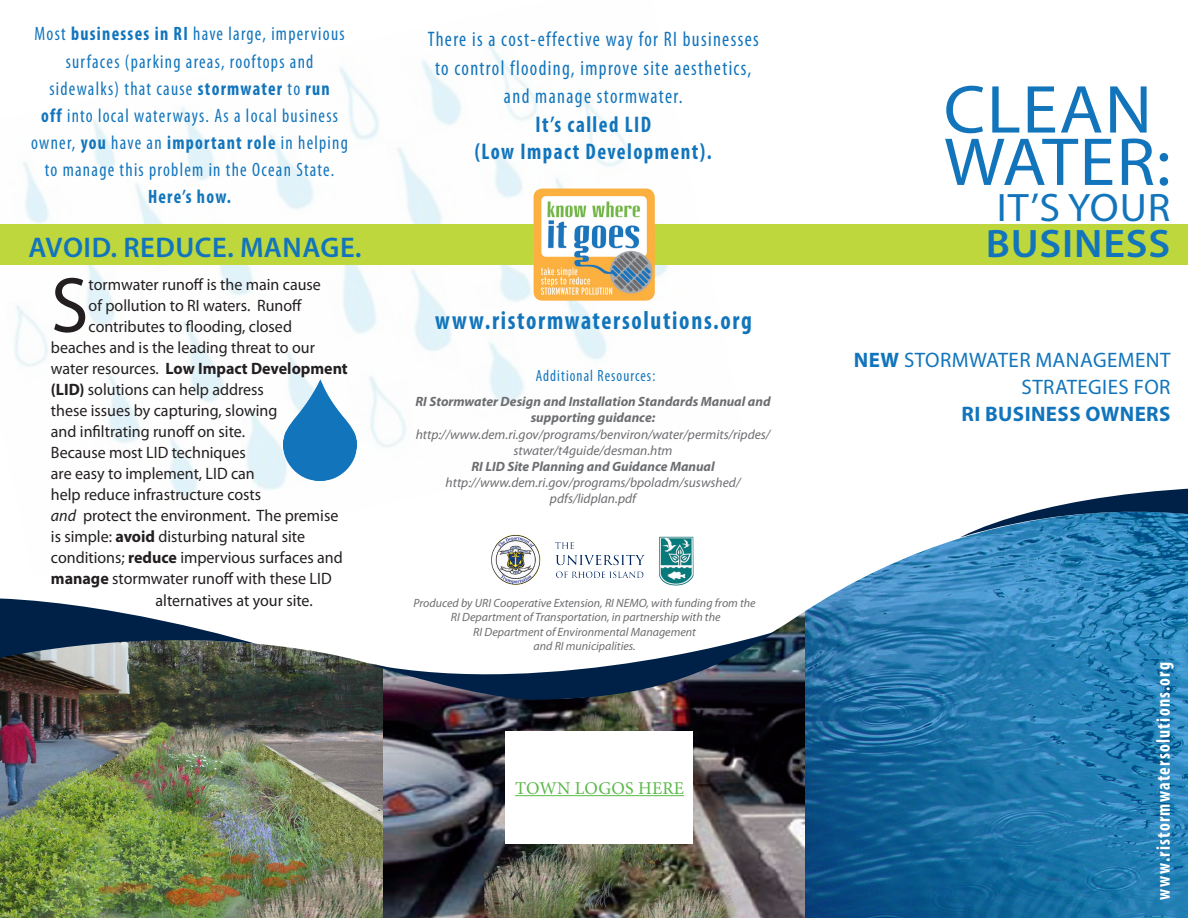
<style>
.page{position:relative;width:1188px;height:918px;background:#fff}
.page>*{position:absolute;margin:0;border:0;box-sizing:border-box;transform-origin:0 0}
.t1{font:78.75px "Myriad Pro";color:#231f20}
.t2{font:68.4px "Myriad Pro";letter-spacing:.02em;color:#1275bc;scale:1.05 1}
.t3{font:39.9px "Myriad Pro";letter-spacing:.02em;color:#1275bc;scale:1.05 1}
.t4{font:600 39.9px "Myriad Pro";letter-spacing:.02em;color:#1275bc;scale:1.05 1}
.t5{font:600 28.5px "Myriad Pro";letter-spacing:.02em;color:#1275bc}
.t6{font:700 condensed 25.95px "Myriad Pro";letter-spacing:.07em;color:#1275bc;scale:.93 1}
.t7{font:700 condensed 22.65px/27px "Myriad Pro";letter-spacing:.07em;color:#1275bc;text-align:center;scale:.93 1}
.t8{font:condensed 21px/28.5px "Myriad Pro";letter-spacing:.07em;color:#1275bc;text-align:center;scale:.93 1}
.t9{font:21px/27px "Myriad Pro";letter-spacing:.02em;color:#1275bc}
.t10{font:700 21px "Myriad Pro";letter-spacing:.02em;color:#1275bc}
.t11{font:condensed 19.5px/27px "Myriad Pro";letter-spacing:.07em;color:#1275bc;text-align:center;scale:.93 1}
.t12{font:700 condensed 19.5px "Myriad Pro";letter-spacing:.07em;color:#fff;scale:.93 1}
.t13{font:700 condensed 19.5px "Myriad Pro";letter-spacing:.065em;color:#1275bc;scale:.93 1}
.t14{font:18px "Minion Pro";letter-spacing:.01em;color:#59ba47}
.t15{font:16.5px "Myriad Pro";color:#231f20}
.t16{font:700 16.5px "Myriad Pro";color:#231f20}
.t17{font:condensed 16.2px "Myriad Pro";letter-spacing:.07em;color:#1275bc;scale:.93 1}
.t18{font:italic 13.5px/16.2px "Myriad Pro";color:#6c6d70;text-align:center}
.t19{font:italic 700 13.5px/16.2px "Myriad Pro";color:#6c6d70;text-align:center}
.t20{font:italic 12px/14.4px "Myriad Pro";color:#6c6d70;text-align:center}
.s1{font-weight:700}
.s2{font-weight:400}
.s3{font-style:italic}
</style>
<div class="page">
<img style="left:382px;top:767px;width:424px;height:151px">
<img style="left:0;top:767px;width:382px;height:151px">
<img style="left:806px;top:767px;width:382px;height:151px">
<img style="left:0;top:264px;width:1188px;height:503px">
<svg style="left:960px;top:487px;width:228px;height:51px"></svg>
<svg style="left:0;top:598px;width:256px;height:66px"></svg>
<img style="left:0;top:43px;width:743px;height:535px">
<img style="left:344px;top:631px;width:433px;height:70px">
<div style="left:0;top:224px;width:1188px;height:40px;background:#bed73d"></div>
<div style="left:505px;top:732px;width:187px;height:112px;background:#fff"></div>
<img style="left:533px;top:189px;width:122px;height:112px">
<img style="left:284px;top:380px;width:73px;height:101px">
<img style="left:658px;top:536px;width:37px;height:51px">
<img style="left:490px;top:535px;width:51px;height:50px">
<img style="left:555px;top:543px;width:89px;height:34px">
<hr style="left:515px;top:795px;width:169px;height:1px;background:#59ba47">
<p class="t11" style="left:31px;top:20px;width:342px">Most <span class="s1">businesses in RI</span> have large, impervious surfaces (parking areas, rooftops and sidewalks) that cause <span class="s1">stormwater</span> to <span class="s1">run<br>off</span> into local waterways. As a local business owner, <span class="s1">you</span> have an <span class="s1">important role</span> in helping to manage this problem in the Ocean State.</p>
<p class="t13" style="left:148px;top:184px;width:91px">Here’s how.</p>
<p class="t8" style="left:428px;top:25px;width:358px">There is a cost-effective way for RI businesses to control flooding, improve site aesthetics, and manage stormwater.</p>
<h3 class="t7" style="left:475px;top:110px;width:256px">It’s called LID<br>(Low Impact Development).</h3>
<h2 class="t2" style="left:944px;top:67px;width:200px">CLEAN</h2>
<h2 class="t2" style="left:944px;top:120px;width:217px">WATER:</h2>
<h3 class="t3" style="left:997px;top:183px;width:167px">IT’S YOUR</h3>
<h3 class="t5" style="left:28px;top:229px;width:335px">AVOID. REDUCE. MANAGE.</h3>
<h3 class="t4" style="left:986px;top:218px;width:177px">BUSINESS</h3>
<h1 class="t1" style="left:51px;top:257px;width:39px">S</h1>
<p class="t15" style="left:89px;top:274px;width:234px">tormwater runoff is the main cause</p>
<p class="t15" style="left:89px;top:295px;width:215px">of pollution to RI waters. Runoff</p>
<p class="t15" style="left:89px;top:316px;width:205px">contributes to flooding, closed</p>
<p class="t15" style="left:51px;top:337px;width:266px">beaches and is the leading threat to our</p>
<p class="t16" style="left:51px;top:357px;width:298px"><span class="s2">water resources.</span> Low Impact Development</p>
<p class="t15" style="left:51px;top:379px;width:215px"><span class="s1">(LID)</span> solutions can help address</p>
<p class="t15" style="left:51px;top:400px;width:228px">these issues by capturing, slowing</p>
<p class="t15" style="left:51px;top:421px;width:196px">and infiltrating runoff on site.</p>
<p class="t15" style="left:51px;top:442px;width:196px">Because most LID techniques</p>
<p class="t15" style="left:51px;top:463px;width:205px">are easy to implement, LID can</p>
<p class="t15" style="left:51px;top:484px;width:212px">help reduce infrastructure costs</p>
<p class="t15" style="left:51px;top:505px;width:289px"><span class="s3">and</span> protect the environment. The premise</p>
<p class="t15" style="left:51px;top:526px;width:256px">is simple: <span class="s1">avoid</span> disturbing natural site</p>
<p class="t15" style="left:51px;top:547px;width:293px">conditions; <span class="s1">reduce</span> impervious surfaces and</p>
<p class="t15" style="left:51px;top:568px;width:282px"><span class="s1">manage</span> stormwater runoff with these LID</p>
<p class="t15" style="left:156px;top:590px;width:159px">alternatives at your site.</p>
<h3 class="t6" style="left:435px;top:304px;width:342px">www.ristormwatersolutions.org</h3>
<p class="t17" style="left:536px;top:366px;width:130px">Additional Resources:</p>
<p class="t19" style="left:415px;top:393px;width:357px">RI Stormwater Design and Installation Standards Manual and supporting guidance:</p>
<p class="t18" style="left:416px;top:426px;width:356px">http://www.dem.ri.gov/programs/benviron/water/permits/ripdes/ stwater/t4guide/desman.htm</p>
<p class="t19" style="left:471px;top:458px;width:245px">RI LID Site Planning and Guidance Manual</p>
<p class="t18" style="left:446px;top:474px;width:296px">http://www.dem.ri.gov/programs/bpoladm/suswshed/ pdfs/lidplan.pdf</p>
<p class="t20" style="left:414px;top:595px;width:344px">Produced by URI Cooperative Extension, RI NEMO, with funding from the RI Department of Transportation, in partnership with the<br>RI Department of Environmental Management<br>and RI municipalities.</p>
<p class="t14" style="left:515px;top:776px;width:170px">TOWN LOGOS HERE</p>
<p class="t9" style="left:1022px;top:346px;width:150px;text-indent:-168px"><span class="s1">NEW</span> STORMWATER MANAGEMENT<br>Strategies</p>
<p class="t9" style="left:1134px;top:373px;width:25px">for</p>
<p class="t10" style="left:962px;top:400px;width:155px">RI Business owner</p>
<p class="t10" style="left:1159px;top:400px;width:13px">s</p>
<p class="t12" style="left:1151px;top:900px;width:257px;rotate:-90deg">www.ristormwatersolutions.org</p>
</div>
